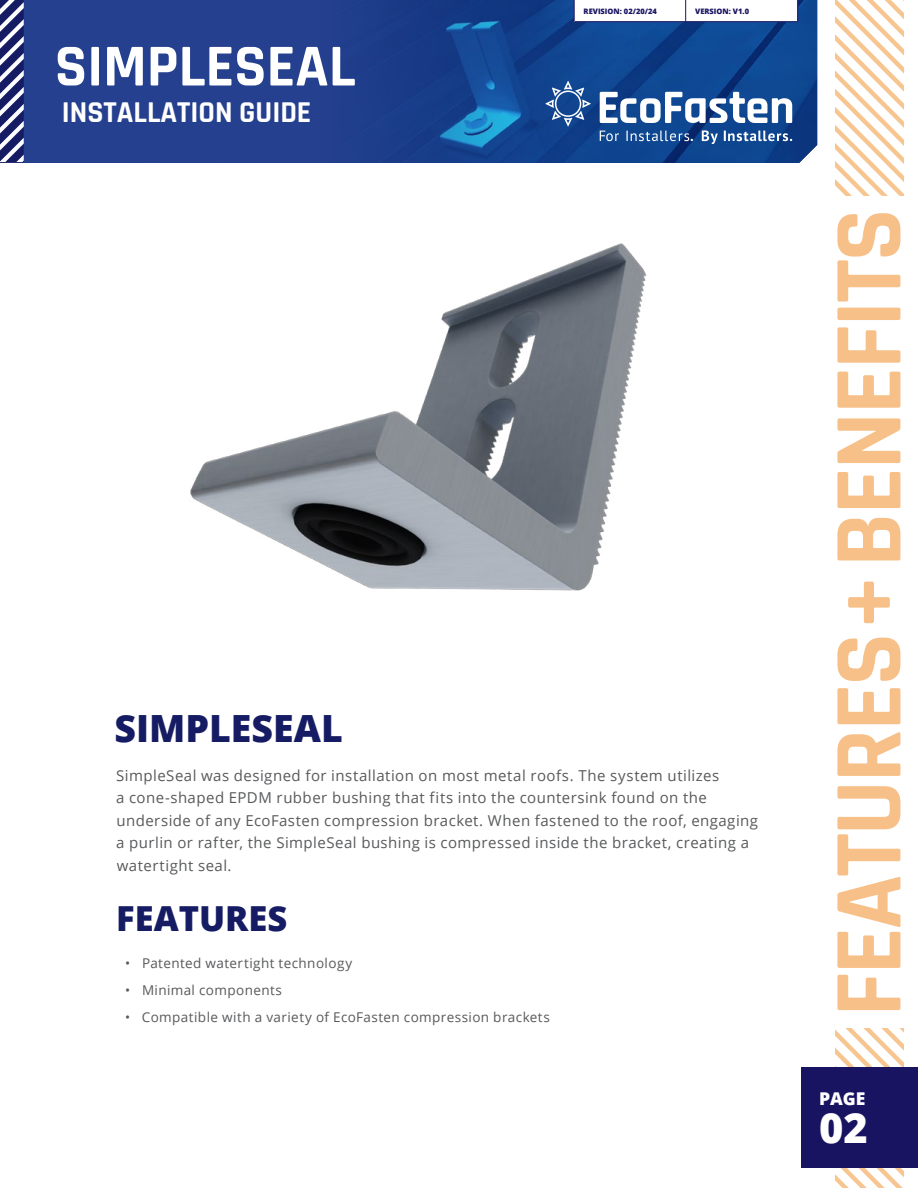
<style>
.page{position:relative;width:918px;height:1188px;background:#fff}
.page>*{position:absolute;margin:0;border:0;box-sizing:border-box;transform-origin:0 0}
.t1{font:700 97.95px "Rajdhani";letter-spacing:-.02em;color:#f7c088}
.t2{font:700 60px "Rajdhani";color:#fff}
.t3{font:800 41.55px "Open Sans";color:#fff}
.t4{font:800 37.5px "Open Sans";color:#151c64}
.t5{font:800 34.5px "Open Sans";color:#151c64}
.t6{font:700 30px "Rajdhani";color:#fff}
.t7{font:800 17.55px "Open Sans";color:#fff}
.t8{font:15px/22.5px "Open Sans";letter-spacing:.03em;color:#58595b}
.t9{font:13.5px "Open Sans";letter-spacing:.03em;color:#58595b}
.t10{font:800 7.5px "Open Sans";color:#191462}
</style>
<div class="page">
<svg style="left:24px;top:0;width:794px;height:163px;background:#1b428e"></svg>
<svg style="left:545px;top:81px;width:46px;height:45px;background:#3a64a1"></svg>
<svg style="left:600px;top:92px;width:192px;height:31px"></svg>
<svg style="left:600px;top:131px;width:93px;height:10px"></svg>
<svg style="left:702px;top:130px;width:90px;height:14px"></svg>
<div style="left:574px;top:0;width:224px;height:22px;background:#fff"></div>
<hr style="left:575px;top:21px;width:223px;height:1px;background:#191462">
<svg style="left:685px;top:0;width:1px;height:22px"></svg>
<svg style="left:574px;top:0;width:1px;height:22px"></svg>
<svg style="left:835px;top:0;width:69px;height:1188px"></svg>
<div style="left:815px;top:196px;width:103px;height:832px;background:#fff"></div>
<div style="left:801px;top:1067px;width:117px;height:101px;background:#191462"></div>
<svg style="left:797px;top:0;width:1px;height:22px"></svg>
<svg style="left:0;top:0;width:24px;height:162px"></svg>
<img style="left:190px;top:243px;width:457px;height:348px">
<h2 class="t2" style="left:55px;top:30px;width:302px">SIMPLESEAL</h2>
<h3 class="t6" style="left:62px;top:94px;width:251px">INSTALLATION GUIDE</h3>
<p class="t10" style="left:584px;top:5px;width:75px">REVISION: 02/20/24</p>
<p class="t10" style="left:695px;top:5px;width:55px">VERSION: V1.0</p>
<h3 class="t4" style="left:115px;top:700px;width:230px">SIMPLESEAL</h3>
<p class="t8" style="left:116px;top:764px;width:643px">SimpleSeal was designed for installation on most metal roofs. The system utilizes<br>a cone-shaped EPDM rubber bushing that fits into the countersink found on the underside of any EcoFasten compression bracket. When fastened to the roof, engaging a purlin or rafter, the SimpleSeal bushing is compressed inside the bracket, creating a watertight seal.</p>
<h3 class="t5" style="left:116px;top:892px;width:173px">FEATURES</h3>
<p class="t9" style="left:125px;top:954px;width:229px">• Patented watertight technology</p>
<p class="t9" style="left:125px;top:981px;width:158px">• Minimal components</p>
<p class="t9" style="left:125px;top:1008px;width:426px">• Compatible with a variety of EcoFasten compression brackets</p>
<h1 class="t1" style="left:809px;top:1016px;width:809px;rotate:-90deg">FEATURES +BENEFITS</h1>
<p class="t7" style="left:819px;top:1086px;width:48px">PAGE</p>
<h3 class="t3" style="left:819px;top:1097px;width:50px">02</h3>
</div>
